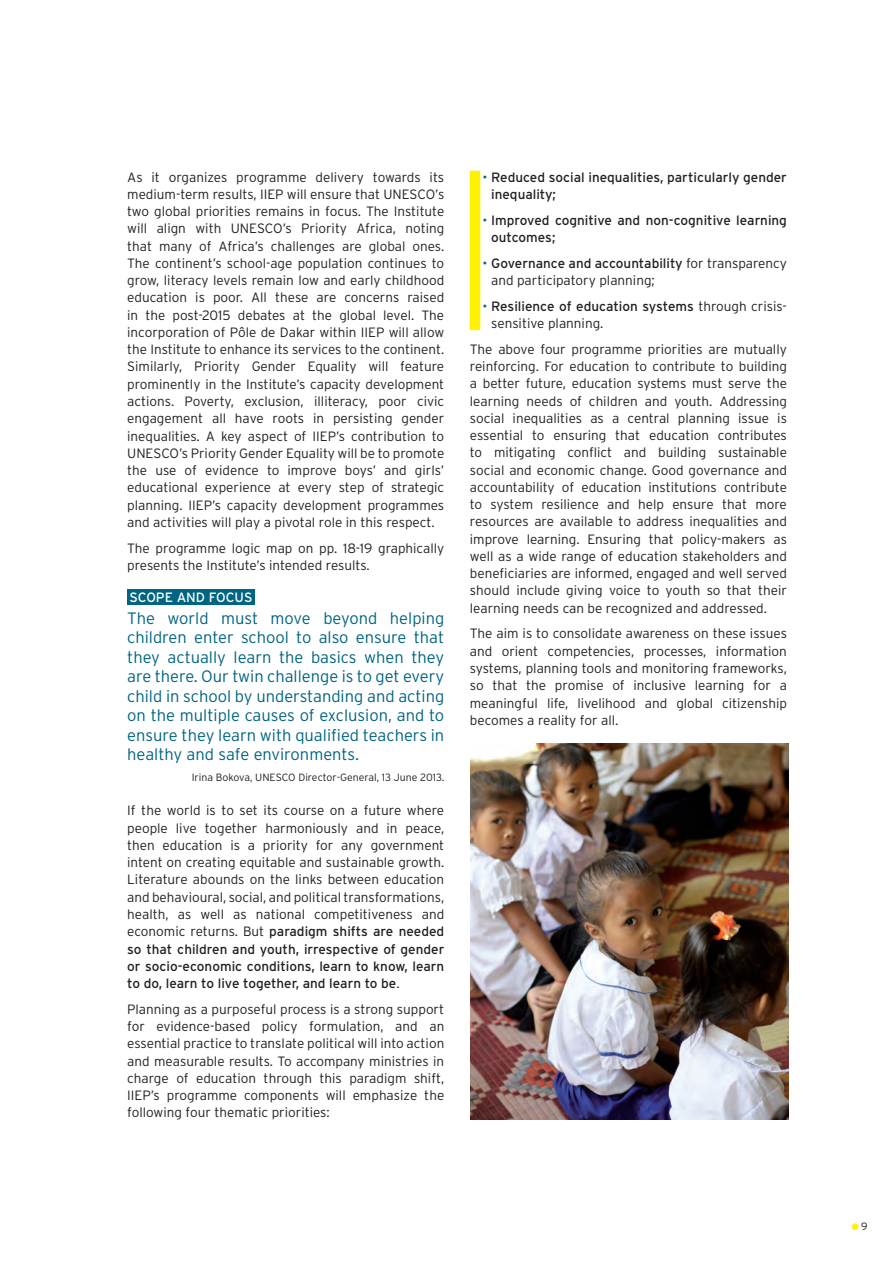
<style>
.page{position:relative;width:892px;height:1262px;background:#fff}
.page>*{position:absolute;margin:0;border:0;box-sizing:border-box;transform-origin:0 0}
.t1{font:300 16.5px/19.5px "Interstate";color:#016482;text-align:justify}
.t2{font:300 13.5px/17.2px "Interstate";color:#231f20;text-align:justify}
.t3{font:13.5px/17.2px "Interstate";color:#231f20}
.t4{font:13.5px "Interstate";color:#fff}
.t5{font:300 10.5px "Interstate";color:#231f20}
.s1{font-weight:400}
.s2{font-weight:300;color:#016482}
.s3{color:#016482}
</style>
<div class="page">
<svg style="left:851px;top:1223px;width:6px;height:6px"></svg>
<div style="left:127px;top:589px;width:127px;height:15px;background:#016482"></div>
<div style="left:469px;top:171px;width:11px;height:159px;background:#fff101"></div>
<img style="left:470px;top:743px;width:317px;height:376px">
<p class="t2" style="left:127px;top:168px;width:318px">As it organizes programme delivery towards its medium-term results, II EP will ensure that UN ESCO ’s two global priorities remains in focus. The I nstitute will align with UN ESCO ’s Priority Africa, noting that many of Africa’s challenges are global ones.<br>The continent’s school-age population continues to grow, literacy levels remain low and early childhood education is poor. All these are concerns raised in the post-2015 debates at the global level. The incorporation of Pôle de Dakar within II EP will allow the I nstitute to enhance its services to the continent.<br>Similarly, Priority Gender Equality will feature prominently in the I nstitute’s capacity development actions. Poverty, exclusion, illiteracy, poor civic engagement all have roots in persisting gender inequalities. A key aspect of II EP’s contribution to UN ESCO ’s Priority Gender Equality will be to promote the use of evidence to improve boys’ and girls’ educational experience at every step of strategic planning. II EP’s capacity development programmes and activities will play a pivotal role in this respect.</p>
<p class="t2" style="left:127px;top:539px;width:318px">The programme logic map on pp. 18-19 graphically presents the I nstitute’s intended results.</p>
<p class="t4" style="left:129px;top:590px;width:124px">Scope and focus</p>
<p class="t1" style="left:127px;top:608px;width:318px">The world must move beyond helping children enter school to also ensure that they actually learn the basics when they are there. Our twin challenge is to get every child in school by understanding and acting on the multiple causes of exclusion, and to ensure they learn with qualified teachers in healthy and safe environments.</p>
<p class="t5" style="left:192px;top:771px;width:94px">I rina Bokova, UN ESCO</p>
<p class="t5" style="left:298px;top:771px;width:147px">Director-General, 13 June 2013.</p>
<p class="t2" style="left:127px;top:802px;width:318px">If the world is to set its course on a future where people live together harmoniously and in peace, then education is a priority for any government intent on creating equitable and sustainable growth.<br>Literature abounds on the links between education and behavioural, social, and political transformations, health, as well as national competitiveness and economic returns. But <span class="s1">paradigm shifts are needed so that children and youth, irrespective of gender or socio-economic conditions, learn to know, learn to do, learn to live together, and learn to be</span>.</p>
<p class="t2" style="left:127px;top:1000px;width:318px">Planning as a purposeful process is a strong support for evidence-based policy formulation, and an essential practice to translate political will into action and measurable results. To accompany ministries in charge of education through this paradigm shift, II EP’s programme components will emphasize the following four thematic priorities:</p>
<p class="t3" style="left:491px;top:168px;width:297px;text-indent:-9px"><span class="s2">•</span> Reduced social inequalities, particularly gender inequality;</p>
<p class="t3" style="left:491px;top:211px;width:297px;text-indent:-9px"><span class="s2">•</span> Improved cognitive and non-cognitive learning outcomes;</p>
<p class="t2" style="left:491px;top:254px;width:297px;text-indent:-9px"><span class="s3">•</span> <span class="s1">Governance and accountability</span> for transparency and participatory planning;</p>
<p class="t2" style="left:491px;top:297px;width:297px;text-indent:-9px"><span class="s3">•</span> <span class="s1">Resilience of education systems</span> through crisis&shy;sensitive planning.</p>
<p class="t2" style="left:469px;top:340px;width:318px">The above four programme priorities are mutually reinforcing. For education to contribute to building a better future, education systems must serve the learning needs of children and youth. Addressing social inequalities as a central planning issue is essential to ensuring that education contributes to mitigating conflict and building sustainable social and economic change. Good governance and accountability of education institutions contribute to system resilience and help ensure that more resources are available to address inequalities and improve learning. Ensuring that policy-makers as well as a wide range of education stakeholders and beneficiaries are informed, engaged and well served should include giving voice to youth so that their learning needs can be recognized and addressed.</p>
<p class="t2" style="left:469px;top:625px;width:318px">The aim is to consolidate awareness on these issues and orient competencies, processes, information systems, planning tools and monitoring frameworks, so that the promise of inclusive learning for a meaningful life, livelihood and global citizenship becomes a reality for all.</p>
<p class="t5" style="left:860px;top:1220px;width:8px">9</p>
</div>
